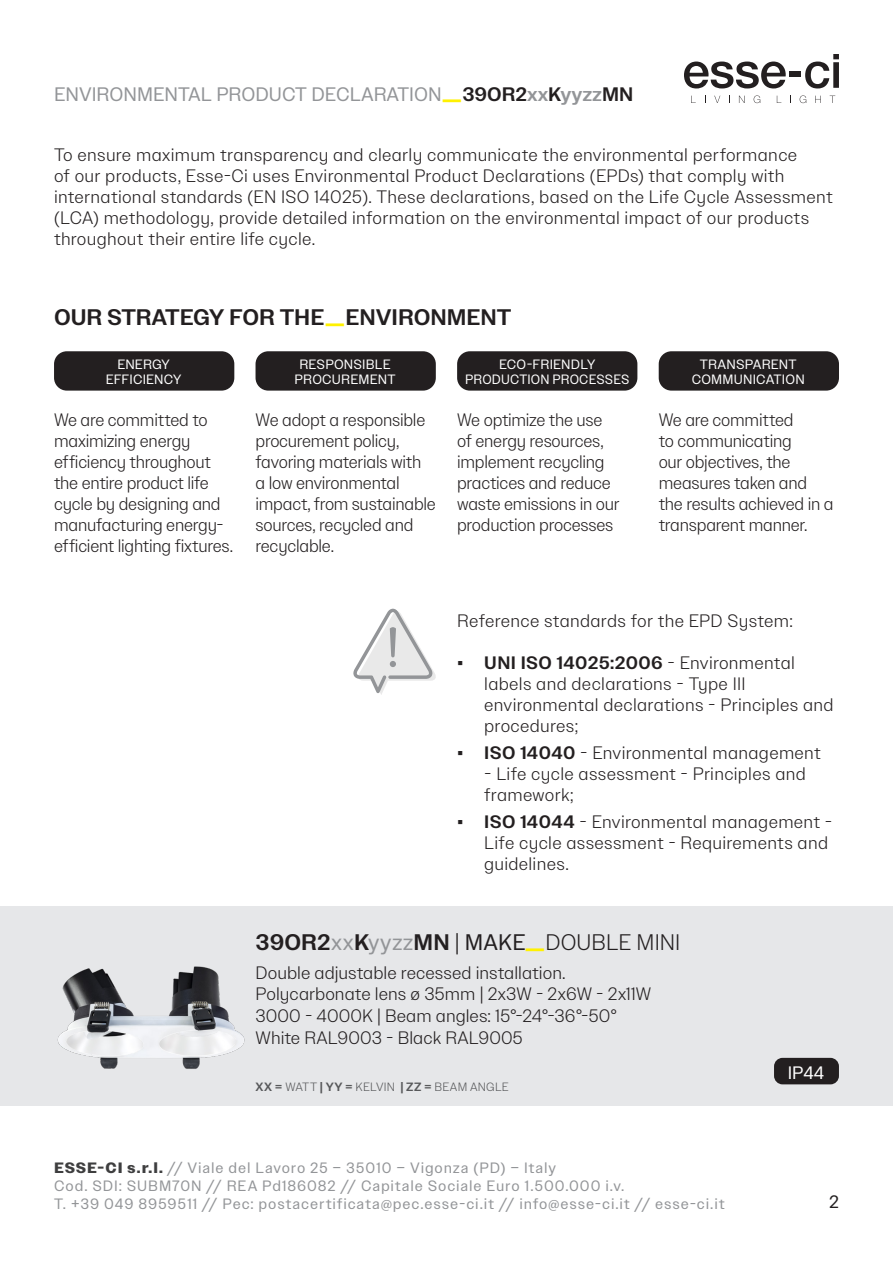
<style>
.page{position:relative;width:893px;height:1263px;background:#fff}
.page>*{position:absolute;margin:0;border:0;box-sizing:border-box;transform-origin:0 0}
.Body{font:300 22.5px "Owners Text";letter-spacing:.005em;color:#231f20}
.t1{font:500 22.5px "Owners Text";color:#231f20}
.t2{font:19.5px "Owners Text";color:#939598}
.Body-2{font:300 18px/21px "Owners Text";letter-spacing:.005em;color:#231f20}
.Body-3{font:300 18px/21px "Owners Text";letter-spacing:-.015em;color:#231f20;scale:.96 1}
.t3{font:18px "Owners Text";color:#fff}
.t4{font:18px "Owners Text";color:#231f20}
.t5{font:15px/18px "Owners Text";letter-spacing:.055em;color:#939598}
.Body-4{font:13.5px/15px "Owners Text";letter-spacing:.015em;color:#fff;text-align:center}
.Body-5{font:300 12px "Owners Text";letter-spacing:.025em;color:#57585a}
.s1{font-family:"Raleway";font-weight:700;font-size:22.5px;color:#fff101}
.s2{font-weight:500;color:#231f20}
.s3{font-weight:500}
.s4{font-family:"Raleway";font-weight:700;color:#fff101}
.s5{font-family:"Arial";font-weight:400}
.s6{font-weight:400;color:#939598}
.s7{font-weight:400}
.s8{font-weight:700;color:#3e3e3f}
</style>
<div class="page">
<svg style="left:684px;top:62px;width:102px;height:26px"></svg>
<div style="left:790px;top:72px;width:11px;height:5px;background:#231f20"></div>
<svg style="left:805px;top:54px;width:34px;height:34px"></svg>
<svg style="left:714px;top:96px;width:6px;height:7px"></svg>
<svg style="left:739px;top:96px;width:6px;height:7px"></svg>
<svg style="left:754px;top:95px;width:6px;height:8px"></svg>
<svg style="left:800px;top:95px;width:6px;height:8px"></svg>
<svg style="left:815px;top:96px;width:6px;height:7px"></svg>
<div style="left:0;top:906px;width:893px;height:200px;background:#e6e7e9"></div>
<div style="left:774px;top:1058px;width:65px;height:26px;background:#231f20;border-radius:9px"></div>
<div style="left:256px;top:351px;width:180px;height:40px;background:#231f20;border-radius:13px"></div>
<div style="left:457px;top:351px;width:180px;height:40px;background:#231f20;border-radius:13px"></div>
<div style="left:659px;top:351px;width:180px;height:40px;background:#231f20;border-radius:13px"></div>
<div style="left:54px;top:351px;width:180px;height:40px;background:#231f20;border-radius:13px"></div>
<svg style="left:353px;top:609px;width:83px;height:86px"></svg>
<img style="left:57px;top:966px;width:188px;height:103px">
<p class="t2" style="left:54px;top:82px;width:581px">ENVIRONMENTAL PRODUCT DECLARATION<span class="s1">—</span><span class="s2">39OR2</span><span class="s3">xx</span><span class="s2">K</span><span class="s3">yyzz</span><span class="s2">MN</span></p>
<p class="Body-2" style="left:54px;top:144px;width:780px">To ensure maximum transparency and clearly communicate the environmental performance<br>of our products, Esse-Ci uses Environmental Product Declarations (EPDs) that comply with international standards (EN ISO 14025). These declarations, based on the Life Cycle Assessment (LCA) methodology, provide detailed information on the environmental impact of our products throughout their entire life cycle.</p>
<p class="t1" style="left:54px;top:303px;width:459px">OUR STRATEGY FOR THE<span class="s4">—</span>ENVIRONMENT</p>
<p class="Body-4" style="left:117px;top:357px;width:54px">ENERGY</p>
<p class="Body-4" style="left:106px;top:372px;width:77px">EFFICIENCY</p>
<p class="Body-4" style="left:295px;top:357px;width:102px">RESPONSIBLE<br>PROCUREMENT</p>
<p class="Body-4" style="left:465px;top:357px;width:166px">ECO-FRIENDLY<br>PRODUCTION PROCESSES</p>
<p class="Body-4" style="left:692px;top:357px;width:115px">TRANSPARENT<br>COMMUNICATION</p>
<p class="Body-3" style="left:54px;top:409px;width:188px">We are committed to maximizing energy efficiency throughout the entire product life cycle by designing and manufacturing energy&shy;efficient lighting fixtures.</p>
<p class="Body-3" style="left:256px;top:409px;width:189px">We adopt a responsible procurement policy, favoring materials with<br>a low environmental impact, from sustainable sources, recycled and recyclable.</p>
<p class="Body-3" style="left:457px;top:409px;width:171px">We optimize the use of energy resources, implement recycling practices and reduce waste emissions in our production processes</p>
<p class="Body-3" style="left:659px;top:409px;width:184px">We are committed<br>to communicating<br>our objectives, the measures taken and the results achieved in a transparent manner.</p>
<p class="Body-2" style="left:457px;top:610px;width:337px">Reference standards for the EPD System:</p>
<p class="Body-2" style="left:484px;top:652px;width:351px;text-indent:-27px"><span class="s5">▪</span> <span class="s3">UNI ISO 14025:2006</span> - Environmental labels and declarations - Type III environmental declarations - Principles and procedures;</p>
<p class="Body-2" style="left:457px;top:742px;width:365px"><span class="s5">▪</span> <span class="s3">ISO 14040</span> - Environmental management</p>
<p class="Body-2" style="left:484px;top:763px;width:323px">- Life cycle assessment - Principles and framework;</p>
<p class="Body-2" style="left:484px;top:811px;width:349px;text-indent:-27px"><span class="s5">▪</span> <span class="s3">ISO 14044</span> - Environmental management -<br>Life cycle assessment - Requirements and guidelines.</p>
<p class="Body" style="left:256px;top:929px;width:426px"><span class="s3">39OR2</span><span class="s6">xx</span><span class="s3">K</span><span class="s6">yyzz</span><span class="s3">MN</span> | <span class="s7">MAKE</span><span class="s4">—</span>DOUBLE MINI</p>
<p class="Body-2" style="left:256px;top:962px;width:312px">Double adjustable recessed installation.</p>
<p class="Body-2" style="left:256px;top:983px;width:397px">Polycarbonate lens ø 35mm | 2x3W - 2x6W - 2x11W</p>
<p class="Body-2" style="left:256px;top:1005px;width:363px">3000 - 4000K | Beam angles: 15°-24°-36°-50°</p>
<p class="Body-2" style="left:256px;top:1026px;width:269px">White RAL9003 - Black RAL9005</p>
<p class="Body-5" style="left:256px;top:1079px;width:255px"><span class="s3">XX =</span> WATT <span class="s3">| YY =</span> KELVIN <span class="s3">| ZZ =</span> BEAM ANGLE</p>
<p class="t5" style="left:54px;top:1159px;width:672px"><span class="s8">ESSE-CI s.r.l.</span> // Viale del Lavoro 25 – 35010 – Vigonza (PD) – Italy<br>Cod. SDI: SUBM70N // REA Pd186082 // Capitale Sociale Euro 1.500.000 i.v.<br>T. +39 049 8959511 // Pec: postacertificata@pec.esse-ci.it // info@esse-ci.it // esse-ci.it</p>
<p class="t3" style="left:788px;top:1062px;width:38px">IP44</p>
<p class="t4" style="left:829px;top:1190px;width:11px">2</p>
</div>
